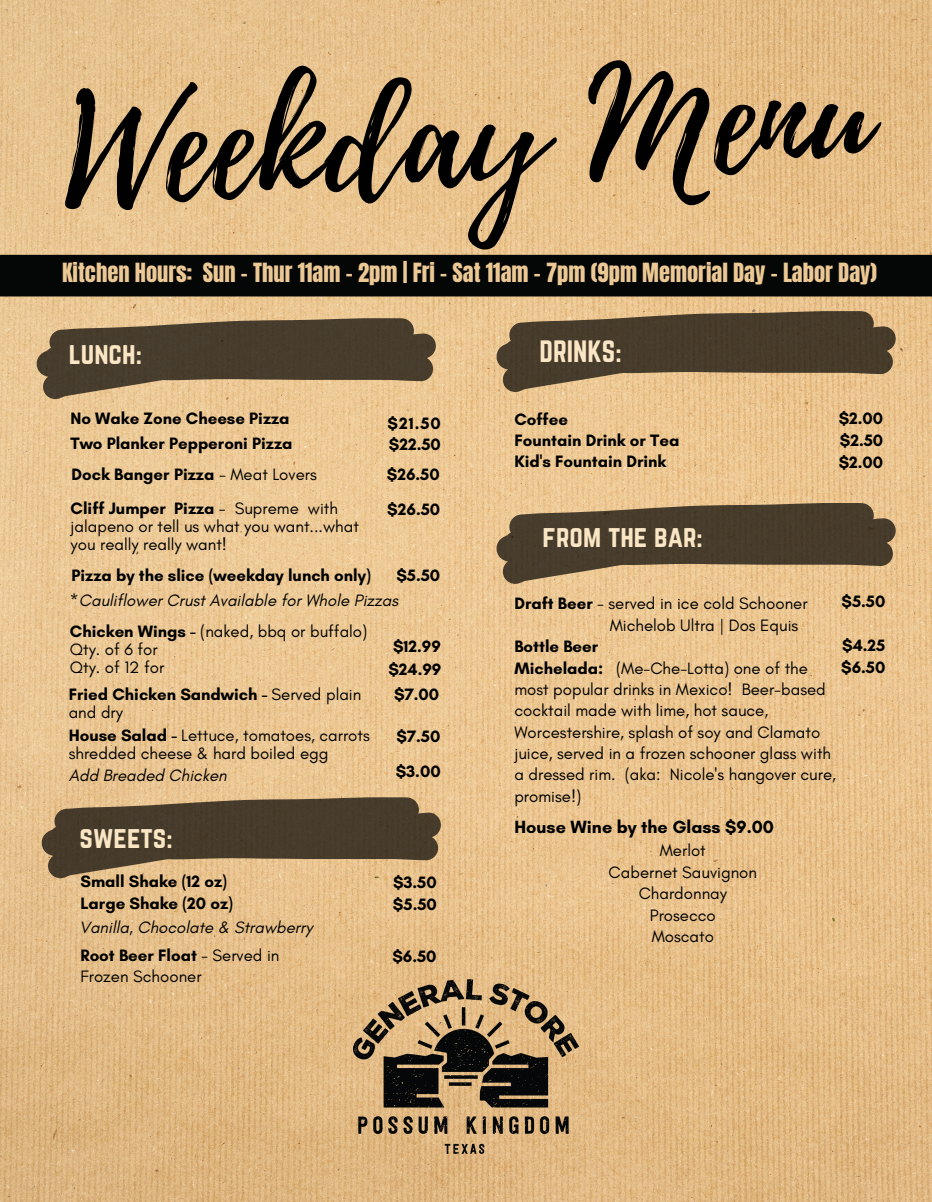
<style>
.page{position:relative;width:932px;height:1202px;background:#fff}
.page>*{position:absolute;margin:0;border:0;box-sizing:border-box;transform-origin:0 0}
.t1{font:150px "Playlist Script";color:#000}
.t2{font:27px "Norwester";color:#fae6c4}
.t3{font:22.5px "Anton";color:#ecc894}
.t4{font:700 18px "Glacial Indifference";color:#000}
.t5{font:16.8px/21.3px "Glacial Indifference";color:#000}
.t6{font:700 16.8px/22px "Glacial Indifference";color:#000}
.t7{font:italic 16.8px "Glacial Indifference";color:#000}
.s1{font-weight:400}
.s2{font-weight:700}
</style>
<div class="page">
<img style="left:0;top:0;width:932px;height:1202px">
<img style="left:353px;top:979px;width:225px;height:174px">
<svg style="left:41px;top:797px;width:400px;height:81px;background:#756247"></svg>
<svg style="left:36px;top:318px;width:400px;height:81px;background:#76644a"></svg>
<svg style="left:495px;top:311px;width:400px;height:81px;background:#766348"></svg>
<div style="left:0;top:255px;width:932px;height:41px;background:#050707"></div>
<svg style="left:495px;top:503px;width:400px;height:81px;background:#766348"></svg>
<h1 class="t1" style="left:57px;top:48px;width:809px;rotate:-3deg">Weekday Menu</h1>
<h3 class="t3" style="left:62px;top:256px;width:816px">Kitchen Hours: Sun - Thur 11am - 2pm | Fri - Sat 11am - 7pm (9pm Memorial Day - Labor Day)</h3>
<h2 class="t2" style="left:69px;top:337px;width:75px">lunch:</h2>
<p class="t6" style="left:70px;top:407px;width:221px">No Wake Zone Cheese Pizza</p>
<p class="t6" style="left:387px;top:412px;width:55px">$21.50</p>
<p class="t6" style="left:70px;top:432px;width:223px">Two Planker Pepperoni Pizza</p>
<p class="t6" style="left:389px;top:433px;width:53px">$22.50</p>
<p class="t6" style="left:72px;top:463px;width:247px">Dock Banger Pizza <span class="s1">- Meat Lovers</span></p>
<p class="t6" style="left:387px;top:463px;width:54px">$26.50</p>
<p class="t5" style="left:71px;top:499px;width:290px;line-height:17.9px"><span class="s2">Cliff Jumper Pizza</span> - Supreme with jalapeno or tell us what you want...what you really really want!</p>
<p class="t6" style="left:387px;top:498px;width:54px">$26.50</p>
<p class="t6" style="left:71px;top:564px;width:301px">Pizza by the slice (weekday lunch only)</p>
<p class="t6" style="left:396px;top:564px;width:45px">$5.50</p>
<p class="t7" style="left:70px;top:590px;width:330px">*Cauliflower Crust Available for Whole Pizzas</p>
<p class="t5" style="left:70px;top:622px;width:299px;line-height:18px"><span class="s2">Chicken Wings -</span> (naked, bbq or buffalo)<br>Qty. of 6 for<br>Qty. of 12 for</p>
<p class="t6" style="left:388px;top:635px;width:54px;line-height:22.5px">$12.99 $24.99</p>
<p class="t6" style="left:69px;top:685px;width:294px;line-height:18px">Fried Chicken Sandwich - <span class="s1">Served plain and dry</span></p>
<p class="t6" style="left:394px;top:683px;width:47px">$7.00</p>
<p class="t5" style="left:69px;top:726px;width:302px;line-height:17.9px"><span class="s2">House Salad -</span> Lettuce, tomatoes, carrots shredded cheese &amp; hard boiled egg</p>
<p class="t6" style="left:396px;top:725px;width:45px">$7.50</p>
<p class="t7" style="left:69px;top:764px;width:160px">Add Breaded Chicken</p>
<p class="t6" style="left:395px;top:759px;width:46px">$3.00</p>
<h2 class="t2" style="left:79px;top:820px;width:95px">sweets:</h2>
<p class="t6" style="left:80px;top:870px;width:154px">Small Shake (12 oz)<br>Large Shake (20 oz)</p>
<p class="t6" style="left:393px;top:871px;width:45px">$3.50 $5.50</p>
<p class="t7" style="left:79px;top:916px;width:235px">Vanilla, Chocolate &amp; Strawberry</p>
<p class="t5" style="left:80px;top:944px;width:200px"><span class="s2">Root Beer Float</span> - Served in<br>Frozen Schooner</p>
<p class="t6" style="left:392px;top:944px;width:46px">$6.50</p>
<h2 class="t2" style="left:539px;top:335px;width:84px">DRINKS:</h2>
<p class="t6" style="left:514px;top:408px;width:166px;line-height:21.3px">Coffee<br>Fountain Drink or Tea<br>Kid's Fountain Drink</p>
<p class="t6" style="left:838px;top:407px;width:46px;text-align:justify">$2.00 $2.50 $2.00</p>
<h2 class="t2" style="left:542px;top:520px;width:162px">from the bar:</h2>
<p class="t6" style="left:841px;top:590px;width:45px">$5.50</p>
<p class="t6" style="left:841px;top:634px;width:46px">$4.25 $6.50</p>
<p class="t5" style="left:609px;top:593px;width:199px;text-indent:-95px"><span class="s2">Draft Beer</span> - served in ice cold Schooner<br>Michelob Ultra | Dos Equis</p>
<p class="t5" style="left:514px;top:635px;width:323px"><span class="s2">Bottle Beer<br>Michelada:</span> (Me-Che-Lotta) one of the most popular drinks in Mexico! Beer-based cocktail made with lime, hot sauce, Worcestershire, splash of soy and Clamato juice, served in a frozen schooner glass with a dressed rim. (aka: Nicole's hangover cure, promise!)</p>
<p class="t4" style="left:514px;top:816px;width:261px">House Wine by the Glass $9.00</p>
<p class="t5" style="left:608px;top:840px;width:150px;text-align:center">Merlot<br>Cabernet Sauvignon<br>Chardonnay<br>Prosecco<br>Moscato</p>
</div>
